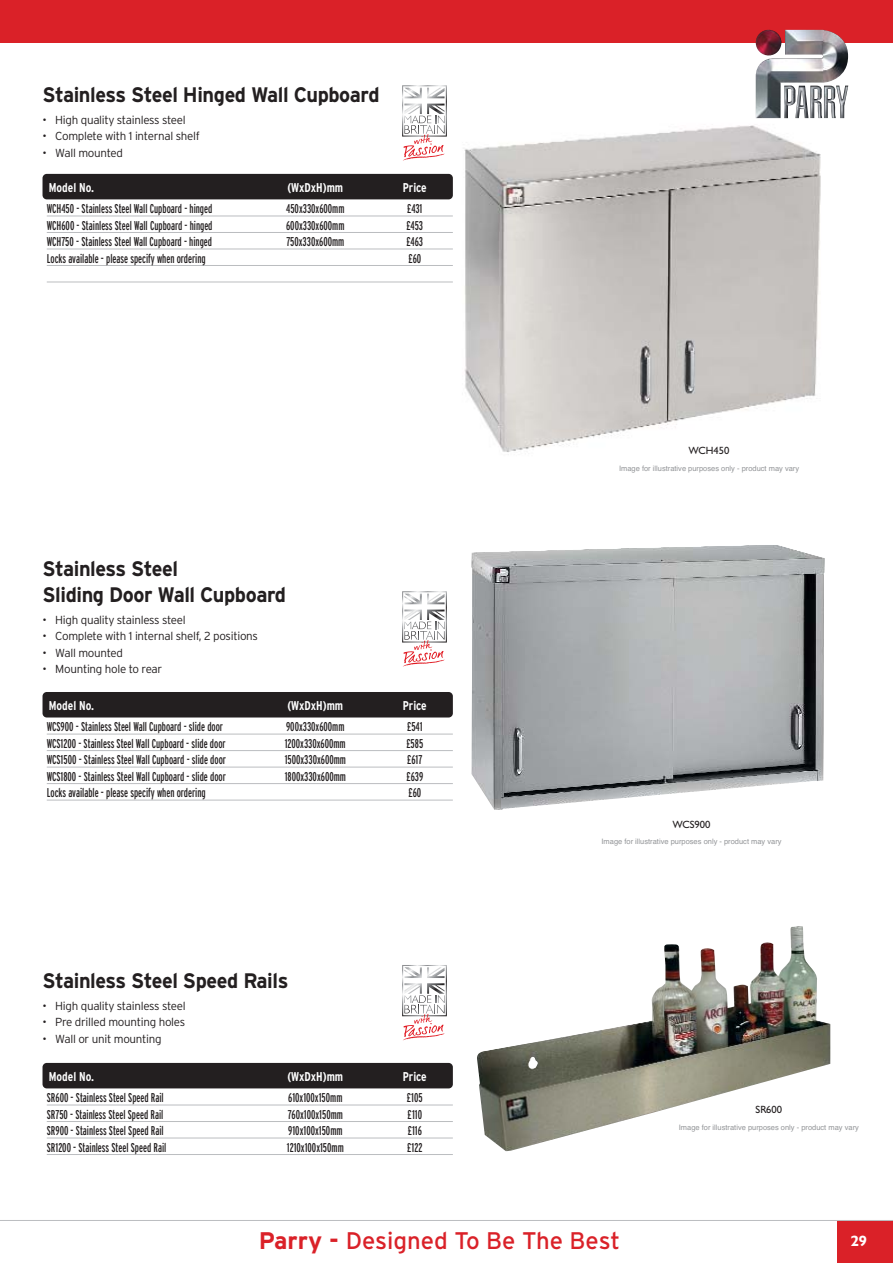
<style>
.page{position:relative;width:893px;height:1263px;background:#fff}
.page>*{position:absolute;margin:0;border:0;box-sizing:border-box;transform-origin:0 0}
.t1{font:24px "Interstate";letter-spacing:-.005em;color:#da2128}
.t2{font:700 21px/26.2px "Interstate";letter-spacing:-.02em;color:#231f20;scale:.95 1}
.t3{font:700 15px "Humanist 521 BT";color:#fff}
.t4{font:extra-condensed 12.75px "Interstate";color:#231f20;scale:.95 1}
.t5{font:700 condensed 12.75px "Interstate";color:#fff;scale:.95 1}
.t6{font:300 11.7px "Interstate";letter-spacing:-.025em;color:#231f20}
.t7{font:10.5px "Humanist 521 BT";color:#231f20}
.t8{font:7.5px "Helvetica";color:#939598}
.s1{font-weight:700}
</style>
<div class="page">
<img style="left:447px;top:108px;width:397px;height:344px">
<img style="left:472px;top:545px;width:353px;height:265px">
<div style="left:43px;top:174px;width:410px;height:25px;background:#231f20;border-radius:4px"></div>
<hr style="left:47px;top:216px;width:406px;height:1px;background:#bbbdc0">
<hr style="left:47px;top:232px;width:406px;height:1px;background:#bbbdc0">
<hr style="left:47px;top:249px;width:406px;height:1px;background:#bbbdc0">
<hr style="left:47px;top:265px;width:406px;height:1px;background:#bbbdc0">
<hr style="left:47px;top:282px;width:406px;height:1px;background:#bbbdc0">
<div style="left:43px;top:1063px;width:410px;height:25px;background:#231f20;border-radius:4px"></div>
<hr style="left:47px;top:1104px;width:406px;height:1px;background:#bbbdc0">
<hr style="left:47px;top:1121px;width:406px;height:1px;background:#bbbdc0">
<hr style="left:47px;top:1137px;width:406px;height:1px;background:#bbbdc0">
<hr style="left:47px;top:1154px;width:406px;height:1px;background:#bbbdc0">
<div style="left:43px;top:692px;width:410px;height:25px;background:#231f20;border-radius:4px"></div>
<hr style="left:47px;top:734px;width:406px;height:1px;background:#bbbdc0">
<hr style="left:47px;top:750px;width:406px;height:1px;background:#bbbdc0">
<hr style="left:47px;top:767px;width:406px;height:1px;background:#bbbdc0">
<hr style="left:47px;top:783px;width:406px;height:1px;background:#bbbdc0">
<hr style="left:47px;top:800px;width:406px;height:1px;background:#bbbdc0">
<img style="left:477px;top:926px;width:353px;height:225px">
<svg style="left:402px;top:591px;width:45px;height:76px"></svg>
<svg style="left:402px;top:965px;width:45px;height:76px"></svg>
<svg style="left:402px;top:85px;width:45px;height:76px"></svg>
<div style="left:0;top:0;width:893px;height:43px;background:#da2128"></div>
<div style="left:838px;top:1220px;width:55px;height:43px;background:#da2128"></div>
<hr style="left:0;top:1220px;width:893px;height:1px;background:#bbbdc0">
<img style="left:756px;top:30px;width:92px;height:88px">
<h2 class="t2" style="left:43px;top:83px;width:356px">Stainless Steel Hinged Wall Cupboard</h2>
<p class="t6" style="left:43px;top:115px;width:145px">• High quality stainless steel</p>
<p class="t6" style="left:43px;top:132px;width:159px">• Complete with 1 internal shelf</p>
<p class="t6" style="left:43px;top:148px;width:82px">• Wall mounted</p>
<p class="t5" style="left:49px;top:183px;width:49px">Model No.</p>
<p class="t5" style="left:287px;top:183px;width:60px">(WxDxH)mm</p>
<p class="t5" style="left:403px;top:183px;width:27px">Price</p>
<p class="t4" style="left:47px;top:204px;width:176px">WCH450 - Stainless Steel Wall Cupboard - hinged</p>
<p class="t4" style="left:286px;top:204px;width:63px">450x330x600mm</p>
<p class="t4" style="left:407px;top:204px;width:18px">£431</p>
<p class="t4" style="left:47px;top:220px;width:176px">WCH600 - Stainless Steel Wall Cupboard - hinged</p>
<p class="t4" style="left:286px;top:220px;width:63px">600x330x600mm</p>
<p class="t4" style="left:407px;top:220px;width:19px">£453</p>
<p class="t4" style="left:47px;top:237px;width:176px">WCH750 - Stainless Steel Wall Cupboard - hinged</p>
<p class="t4" style="left:286px;top:237px;width:62px">750x330x600mm</p>
<p class="t4" style="left:407px;top:237px;width:19px">£463</p>
<p class="t4" style="left:47px;top:253px;width:169px">Locks available - please specify when ordering</p>
<p class="t4" style="left:409px;top:253px;width:15px">£60</p>
<h2 class="t2" style="left:43px;top:557px;width:258px">Stainless Steel<br>Sliding Door Wall Cupboard</h2>
<p class="t6" style="left:43px;top:615px;width:145px">• High quality stainless steel</p>
<p class="t6" style="left:43px;top:632px;width:217px">• Complete with 1 internal shelf, 2 positions</p>
<p class="t6" style="left:43px;top:648px;width:82px">• Wall mounted</p>
<p class="t6" style="left:43px;top:665px;width:121px">• Mounting hole to rear</p>
<p class="t5" style="left:49px;top:701px;width:49px">Model No.</p>
<p class="t5" style="left:287px;top:701px;width:60px">(WxDxH)mm</p>
<p class="t5" style="left:403px;top:701px;width:27px">Price</p>
<p class="t4" style="left:47px;top:722px;width:187px">WCS900 - Stainless Steel Wall Cupboard - slide door</p>
<p class="t4" style="left:286px;top:722px;width:63px">900x330x600mm</p>
<p class="t4" style="left:407px;top:722px;width:18px">£541</p>
<p class="t4" style="left:47px;top:738px;width:190px">WCS1200 - Stainless Steel Wall Cupboard - slide door</p>
<p class="t4" style="left:285px;top:738px;width:66px">1200x330x600mm</p>
<p class="t4" style="left:406px;top:738px;width:19px">£585</p>
<p class="t4" style="left:47px;top:755px;width:190px">WCS1500 - Stainless Steel Wall Cupboard - slide door</p>
<p class="t4" style="left:285px;top:755px;width:66px">1500x330x600mm</p>
<p class="t4" style="left:407px;top:755px;width:18px">£617</p>
<p class="t4" style="left:47px;top:771px;width:190px">WCS1800 - Stainless Steel Wall Cupboard - slide door</p>
<p class="t4" style="left:285px;top:771px;width:66px">1800x330x600mm</p>
<p class="t4" style="left:407px;top:771px;width:19px">£639</p>
<p class="t4" style="left:47px;top:788px;width:169px">Locks available - please specify when ordering</p>
<p class="t4" style="left:409px;top:788px;width:15px">£60</p>
<h2 class="t2" style="left:43px;top:969px;width:260px">Stainless Steel Speed Rails</h2>
<p class="t6" style="left:43px;top:1001px;width:145px">• High quality stainless steel</p>
<p class="t6" style="left:43px;top:1018px;width:144px">• Pre drilled mounting holes</p>
<p class="t6" style="left:43px;top:1034px;width:121px">• Wall or unit mounting</p>
<p class="t5" style="left:49px;top:1072px;width:49px">Model No.</p>
<p class="t5" style="left:287px;top:1072px;width:60px">(WxDxH)mm</p>
<p class="t5" style="left:403px;top:1072px;width:27px">Price</p>
<p class="t4" style="left:47px;top:1093px;width:125px">SR600 - Stainless Steel Speed Rail</p>
<p class="t4" style="left:288px;top:1093px;width:59px">610x100x150mm</p>
<p class="t4" style="left:407px;top:1093px;width:18px">£105</p>
<p class="t4" style="left:47px;top:1109px;width:124px">SR750 - Stainless Steel Speed Rail</p>
<p class="t4" style="left:288px;top:1109px;width:59px">760x100x150mm</p>
<p class="t4" style="left:408px;top:1109px;width:17px">£110</p>
<p class="t4" style="left:47px;top:1126px;width:125px">SR900 - Stainless Steel Speed Rail</p>
<p class="t4" style="left:288px;top:1126px;width:59px">910x100x150mm</p>
<p class="t4" style="left:408px;top:1126px;width:17px">£116</p>
<p class="t4" style="left:47px;top:1142px;width:127px">SR1200 - Stainless Steel Speed Rail</p>
<p class="t4" style="left:287px;top:1142px;width:61px">1210x100x150mm</p>
<p class="t4" style="left:407px;top:1142px;width:17px">£122</p>
<p class="t7" style="left:689px;top:447px;width:42px">WCH450</p>
<p class="t8" style="left:619px;top:465px;width:182px">Image for illustrative purposes only - product may vary</p>
<p class="t7" style="left:673px;top:821px;width:39px">WCS900</p>
<p class="t8" style="left:601px;top:839px;width:182px">Image for illustrative purposes only - product may vary</p>
<p class="t7" style="left:755px;top:1106px;width:28px">SR600</p>
<p class="t8" style="left:679px;top:1124px;width:182px">Image for illustrative purposes only - product may vary</p>
<h1 class="t1" style="left:259px;top:1231px;width:363px"><span class="s1">Parry -</span> Designed To Be The Best</h1>
<p class="t3" style="left:851px;top:1235px;width:18px">29</p>
</div>
